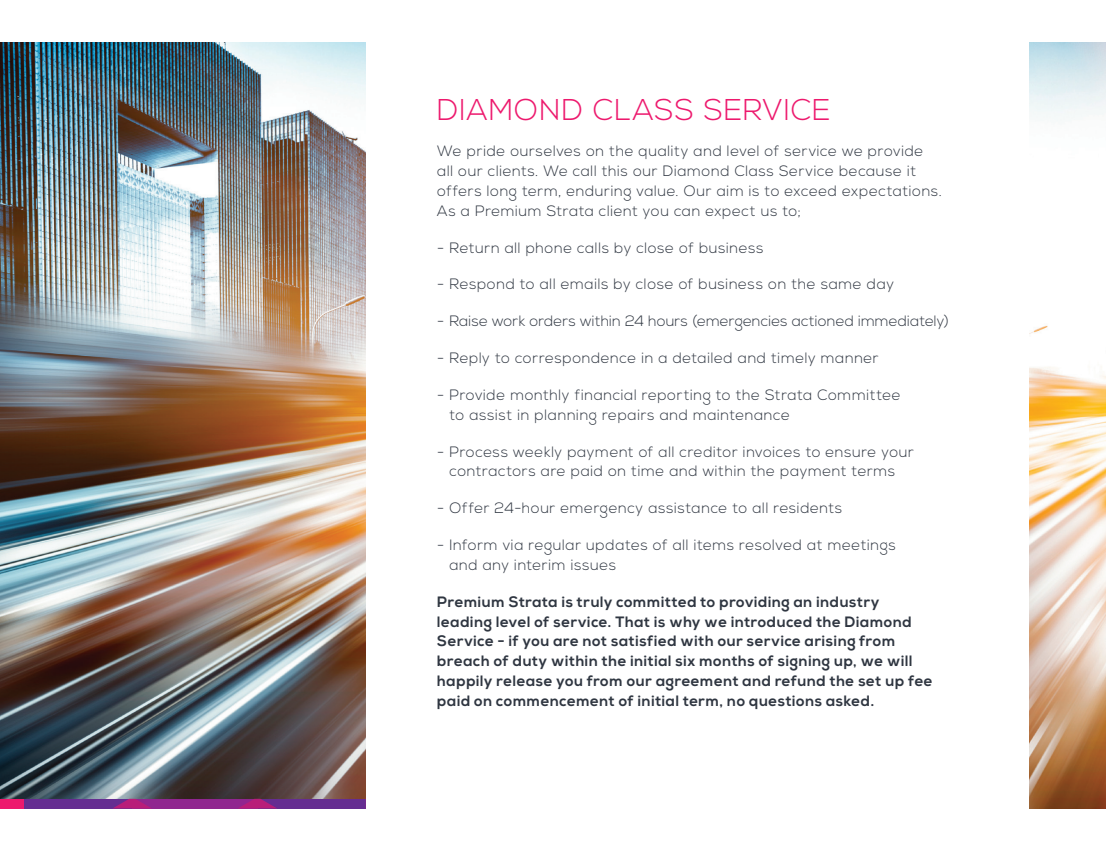
<style>
.page{position:relative;width:1106px;height:851px;background:#fff}
.page>*{position:absolute;margin:0;border:0;box-sizing:border-box;transform-origin:0 0}
.t1{font:300 30px "Nexa";letter-spacing:.035em;color:#ed196d}
.t2{font:300 15px/19.8px "Nexa";letter-spacing:.035em;color:#2f3641}
.t3{font:700 15px/19.8px "Nexa";letter-spacing:.035em;color:#2f3641}
.t4{font:300 15px "Nexa";letter-spacing:.005em;color:#2f3641}
</style>
<div class="page">
<img style="left:0;top:43px;width:366px;height:755px">
<img style="left:1029px;top:43px;width:77px;height:765px">
<div style="left:23px;top:798px;width:109px;height:10px;background:#652d91"></div>
<div style="left:132px;top:798px;width:93px;height:10px;background:#90268f"></div>
<div style="left:0;top:798px;width:24px;height:10px;background:#ed196d"></div>
<svg style="left:112px;top:798px;width:40px;height:10px"></svg>
<div style="left:257px;top:798px;width:109px;height:10px;background:#652d91"></div>
<div style="left:163px;top:798px;width:94px;height:10px;background:#90268f"></div>
<svg style="left:238px;top:798px;width:39px;height:10px"></svg>
<p class="t1" style="left:437px;top:92px;width:395px">DIAMOND CLASS SERVICE</p>
<p class="t2" style="left:437px;top:142px;width:506px">We pride ourselves on the quality and level of service we provide all our clients. We call this our Diamond Class Service because it offers long term, enduring value. Our aim is to exceed expectations.<br>As a Premium Strata client you can expect us to;</p>
<p class="t2" style="left:437px;top:238px;width:328px">- Return all phone calls by close of business</p>
<p class="t2" style="left:437px;top:275px;width:458px">- Respond to all emails by close of business on the same day</p>
<p class="t4" style="left:437px;top:312px;width:513px">- Raise work orders within 24 hours (emergencies actioned immediately)</p>
<p class="t2" style="left:437px;top:348px;width:443px">- Reply to correspondence in a detailed and timely manner</p>
<p class="t2" style="left:449px;top:385px;width:453px;text-indent:-12px">- Provide monthly financial reporting to the Strata Committee to assist in planning repairs and maintenance</p>
<p class="t2" style="left:437px;top:442px;width:478px;text-align:center">- Process weekly payment of all creditor invoices to ensure your contractors are paid on time and within the payment terms</p>
<p class="t2" style="left:437px;top:499px;width:406px">- Offer 24-hour emergency assistance to all residents</p>
<p class="t2" style="left:449px;top:535px;width:448px;text-indent:-12px">- Inform via regular updates of all items resolved at meetings and any interim issues</p>
<p class="t3" style="left:437px;top:592px;width:497px">Premium Strata is truly committed to providing an industry leading level of service. That is why we introduced the Diamond Service - if you are not satisfied with our service arising from breach of duty within the initial six months of signing up, we will happily release you from our agreement and refund the set up fee paid on commencement of initial term, no questions asked.</p>
</div>
